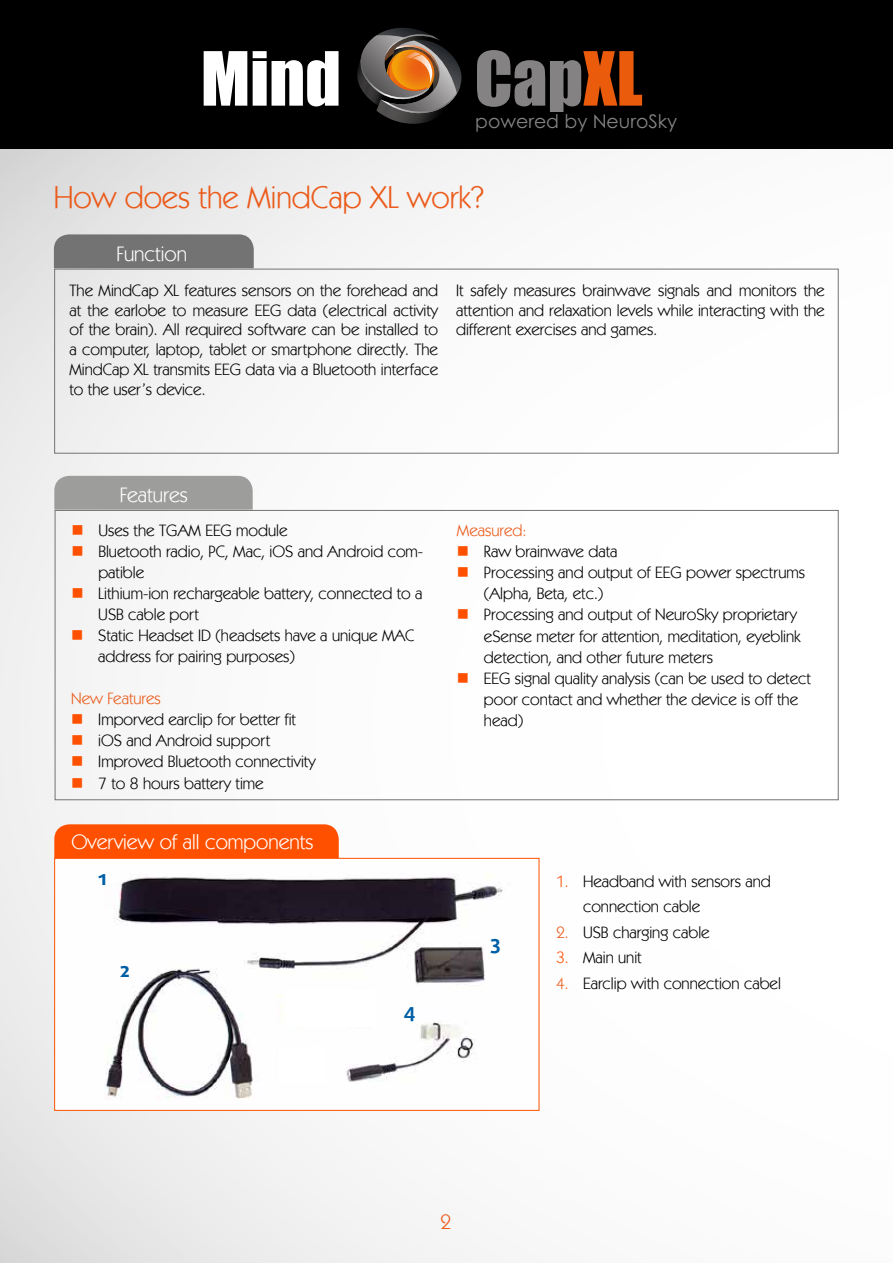
<style>
.page{position:relative;width:893px;height:1263px;background:#fff}
.page>*{position:absolute;margin:0;border:0;box-sizing:border-box;transform-origin:0 0}
.t1{font:68.85px "Impact";color:#848282}
.t2{font:68.85px "Impact";color:#fff}
.t3{font:31.5px "Kabel IT Cby BT";color:#eb5b1b}
.t4{font:21px "Kabel IT Cby BT";color:#fff}
.t5{font:21px "Kabel IT Cby BT";color:#eb5b1b}
.t6{font:700 20.25px "Daxline Pro";color:#005fa5}
.t7{font:18.9px "Century Gothic";color:#848282}
.t8{font:16.5px/21px "Kabel IT Cby BT";color:#000}
.t9{font:16.5px "Kabel IT Cby BT";color:#eb5b1b}
.s1{color:#ea5b0b}
.s2{color:#ff5000}
.s3{color:#eb5b1b}
</style>
<div class="page">
<div style="left:54px;top:476px;width:199px;height:34px;background:#9d9d9c"></div>
<div style="left:54px;top:234px;width:200px;height:34px;background:#747373"></div>
<div style="left:54px;top:269px;width:785px;height:185px;border:1px solid #747373"></div>
<div style="left:0;top:0;width:893px;height:149px;background:#000"></div>
<img style="left:104px;top:872px;width:407px;height:228px">
<div style="left:54px;top:858px;width:485px;height:253px;border:1px solid #ff5000"></div>
<div style="left:54px;top:824px;width:285px;height:34px;background:#ff5000"></div>
<div style="left:284px;top:991px;width:93px;height:36px;background:#fff"></div>
<div style="left:279px;top:1046px;width:47px;height:36px;background:#fff"></div>
<svg style="left:357px;top:28px;width:104px;height:96px"></svg>
<svg style="left:73px;top:525px;width:9px;height:10px"></svg>
<svg style="left:73px;top:546px;width:9px;height:10px"></svg>
<svg style="left:73px;top:588px;width:9px;height:10px"></svg>
<svg style="left:73px;top:630px;width:9px;height:10px"></svg>
<svg style="left:73px;top:714px;width:9px;height:10px"></svg>
<svg style="left:73px;top:736px;width:9px;height:9px"></svg>
<svg style="left:73px;top:757px;width:9px;height:9px"></svg>
<svg style="left:73px;top:778px;width:9px;height:9px"></svg>
<h1 class="t2" style="left:201px;top:25px;width:142px">Mind</h1>
<h1 class="t1" style="left:475px;top:25px;width:170px">Cap<span class="s1">XL</span></h1>
<p class="t7" style="left:475px;top:108px;width:204px">powered by NeuroSky</p>
<h2 class="t3" style="left:54px;top:177px;width:432px">How does the MindCap XL work?</h2>
<p class="t4" style="left:117px;top:241px;width:72px">Function</p>
<p class="t8" style="left:69px;top:280px;width:370px;line-height:19.8px;text-align:justify">The MindCap XL features sensors on the forehead and at the earlobe to measure EEG data (electrical activity of the brain). All required software can be installed to a computer, laptop, tablet or smartphone directly. The MindCap XL transmits EEG data via a Bluetooth interface to the user’s device.</p>
<p class="t8" style="left:456px;top:280px;width:370px;line-height:19.8px;text-align:justify">It safely measures brainwave signals and monitors the attention and relaxation levels while interacting with the different exercises and games.</p>
<p class="t4" style="left:120px;top:481px;width:69px">Features</p>
<p class="t8" style="left:98px;top:520px;width:326px">Uses the TGAM EEG module<br>Bluetooth radio, PC, Mac, iOS and Android com&shy;patible<br>Lithium-ion rechargeable battery, connected to a<br>USB cable port<br>Static Headset ID (headsets have a unique MAC address for pairing purposes)</p>
<p class="t9" style="left:71px;top:688px;width:91px">New Features</p>
<p class="t8" style="left:98px;top:709px;width:219px">Imporved earclip for better fit iOS and Android support<br>Improved Bluetooth connectivity<br>7 to 8 hours battery time</p>
<p class="t4" style="left:71px;top:829px;width:244px">Overview of all components</p>
<p class="t6" style="left:98px;top:864px;width:10px">1</p>
<p class="t6" style="left:120px;top:956px;width:12px">2</p>
<p class="t6" style="left:403px;top:998px;width:14px">4</p>
<p class="t9" style="left:457px;top:521px;width:71px">Measured:</p>
<p class="t8" style="left:484px;top:541px;width:329px">Raw brainwave data<br>Processing and output of EEG power spectrums (Alpha, Beta, etc.)<br>Processing and output of NeuroSky proprietary eSense meter for attention, meditation, eyeblink detection, and other future meters<br>EEG signal quality analysis (can be used to detect poor contact and whether the device is off the head)</p>
<p class="t6" style="left:490px;top:929px;width:12px">3</p>
<p class="t8" style="left:583px;top:868px;width:189px;line-height:25.5px;text-indent:-27px"><span class="s2">1.</span> Headband with sensors and connection cable</p>
<p class="t8" style="left:556px;top:921px;width:155px"><span class="s3">2.</span> USB charging cable</p>
<p class="t8" style="left:556px;top:946px;width:87px"><span class="s2">3.</span> Main unit</p>
<p class="t8" style="left:556px;top:972px;width:226px"><span class="s3">4.</span> Earclip with connection cabel</p>
<p class="t5" style="left:440px;top:1209px;width:13px">2</p>
</div>
